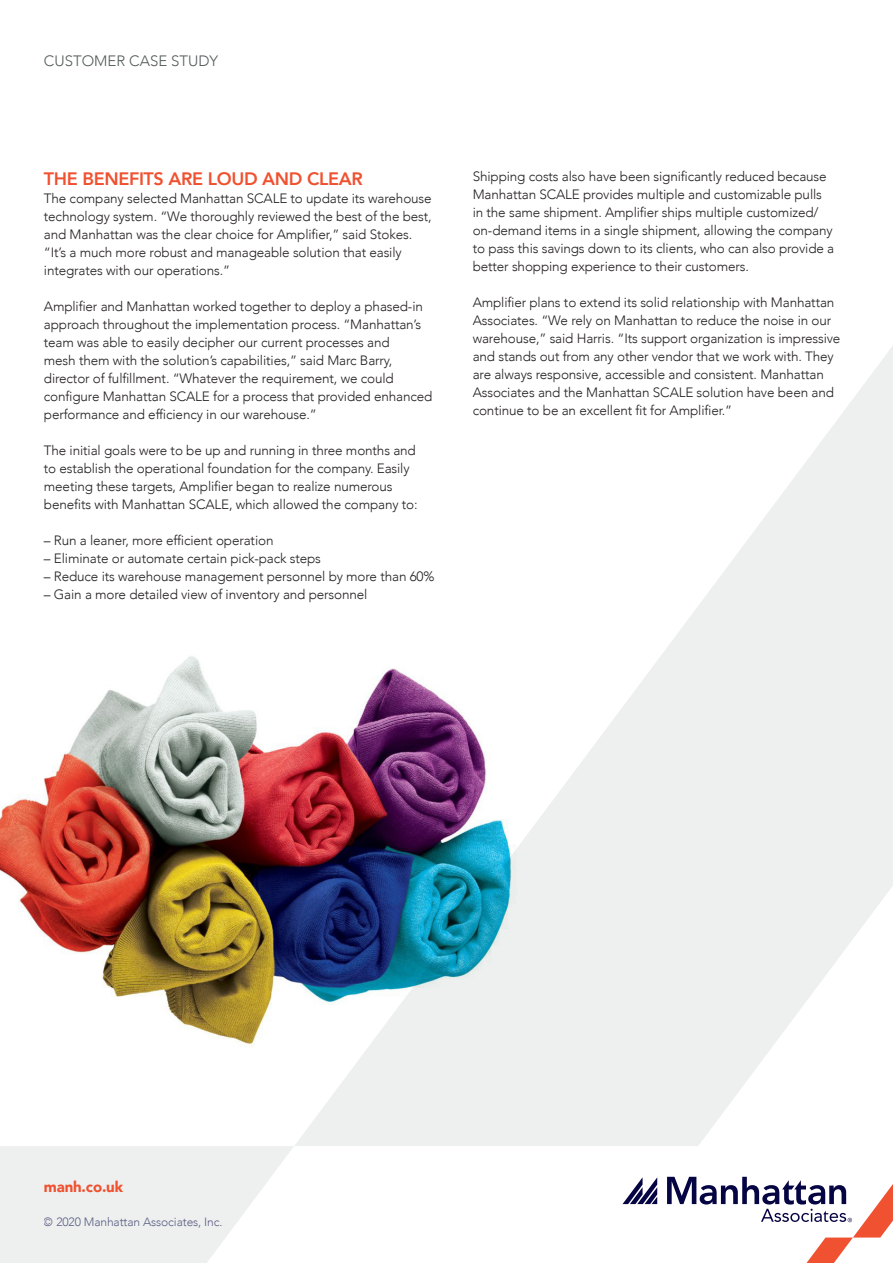
<style>
.page{position:relative;width:893px;height:1263px;background:#fff}
.page>*{position:absolute;margin:0;border:0;box-sizing:border-box;transform-origin:0 0}
.t1{font:800 18px "Avenir";letter-spacing:-.02em;color:#f05130}
.MINI_BROW{font:300 15px "Avenir";color:#535959}
.t2{font:900 15px "Avenir";letter-spacing:-.01em;color:#f05130}
.bullet{font:300 13.5px/18px "Avenir";letter-spacing:-.01em;color:#231f20}
.t3{font:300 12px "Avenir";letter-spacing:-.01em;color:#060543}
</style>
<div class="page">
<svg style="left:0;top:1146px;width:294px;height:117px"></svg>
<svg style="left:295px;top:346px;width:598px;height:800px;fill:#edf0ef"></svg>
<svg style="left:622px;top:1177px;width:35px;height:27px"></svg>
<svg style="left:667px;top:1177px;width:226px;height:86px"></svg>
<img style="left:0;top:642px;width:524px;height:420px">
<p class="MINI_BROW" style="left:44px;top:52px;width:176px">CUSTOMER CASE STUDY</p>
<p class="t1" style="left:44px;top:165px;width:320px">THE BENEFITS ARE LOUD AND CLEAR</p>
<p class="bullet" style="left:44px;top:190px;width:389px">The company selected Manhattan SCALE to update its warehouse technology system. “We thoroughly reviewed the best of the best, and Manhattan was the clear choice for Amplifier,” said Stokes. “It’s a much more robust and manageable solution that easily integrates with our operations.”</p>
<p class="bullet" style="left:44px;top:298px;width:390px">Amplifier and Manhattan worked together to deploy a phased-in approach throughout the implementation process. “Manhattan’s team was able to easily decipher our current processes and<br>mesh them with the solution’s capabilities,” said Marc Barry, director of fulfillment. “Whatever the requirement, we could configure Manhattan SCALE for a process that provided enhanced performance and efficiency in our warehouse.”</p>
<p class="bullet" style="left:44px;top:442px;width:375px">The initial goals were to be up and running in three months and to establish the operational foundation for the company. Easily meeting these targets, Amplifier began to realize numerous benefits with Manhattan SCALE, which allowed the company to:</p>
<p class="bullet" style="left:44px;top:532px;width:231px">– Run a leaner, more efficient operation</p>
<p class="bullet" style="left:44px;top:550px;width:279px">– Eliminate or automate certain pick-pack steps</p>
<p class="bullet" style="left:44px;top:568px;width:392px">– Reduce its warehouse management personnel by more than 60%</p>
<p class="bullet" style="left:44px;top:586px;width:325px">– Gain a more detailed view of inventory and personnel</p>
<p class="bullet" style="left:473px;top:167px;width:363px">Shipping costs also have been significantly reduced because Manhattan SCALE provides multiple and customizable pulls in the same shipment. Amplifier ships multiple customized/ on-demand items in a single shipment, allowing the company to pass this savings down to its clients, who can also provide a better shopping experience to their customers.</p>
<p class="bullet" style="left:473px;top:293px;width:369px">Amplifier plans to extend its solid relationship with Manhattan Associates. “We rely on Manhattan to reduce the noise in our warehouse,” said Harris. “Its support organization is impressive and stands out from any other vendor that we work with. They are always responsive, accessible and consistent. Manhattan Associates and the Manhattan SCALE solution have been and continue to be an excellent fit for Amplifier.”</p>
<p class="t2" style="left:44px;top:1174px;width:81px">manh.co.uk</p>
<p class="t3" style="left:44px;top:1214px;width:180px">© 2020 Manhattan Associates, Inc.</p>
</div>
